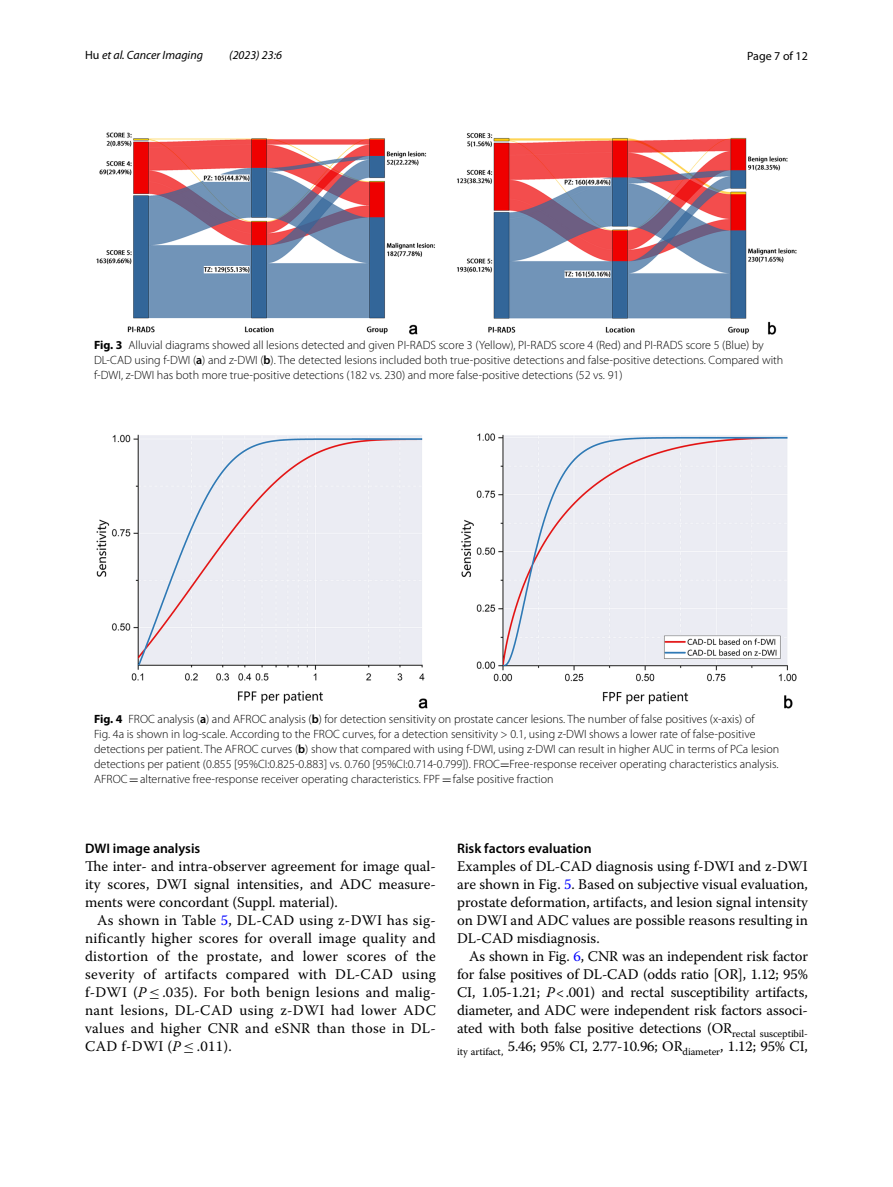
<style>
.page{position:relative;width:893px;height:1187px;background:#fff}
.page>*{position:absolute;margin:0;border:0;box-sizing:border-box;transform-origin:0 0}
.t1{font:14.7px/18px "Warnock Pro";color:#000;text-align:justify}
.t2{font:600 13.8px "Myriad Pro";color:#000}
.t3{font:300 12px/15px "Myriad Pro";color:#000}
.t4{font:italic 12px "Myriad Pro";color:#000}
.t5{font:12px "Myriad Pro";color:#000}
.s1{font-style:normal}
.s2{font-weight:700}
.s3{font-weight:600}
.s4{font-family:"MTSY";font-weight:400}
.s5{color:#00f}
.s6{font-style:italic}
.s7{font-family:"MTSY"}
</style>
<div class="page">
<img style="left:96px;top:133px;width:701px;height:201px">
<img style="left:96px;top:433px;width:701px;height:275px">
<p class="t4" style="left:85px;top:48px;width:120px"><span class="s1">Hu</span> et al. Cancer Imaging</p>
<p class="t4" style="left:229px;top:48px;width:54px">(2023) 23:6</p>
<p class="t5" style="left:747px;top:48px;width:62px">Page 7 of 12</p>
<p class="t3" style="left:94px;top:338px;width:691px"><span class="s2">Fig. 3</span> Alluvial diagrams showed all lesions detected and given PI-RADS score 3 (Yellow), PI-RADS score 4 (Red) and PI-RADS score 5 (Blue) by<br>DL-CAD using f-DWI (<span class="s3">a</span>) and z-DWI (<span class="s3">b</span>). The detected lesions included both true-positive detections and false-positive detections. Compared with f-DWI, z-DWI has both more true-positive detections (182 vs. 230) and more false-positive detections (52 vs. 91)</p>
<p class="t3" style="left:94px;top:712px;width:687px"><span class="s2">Fig. 4</span> FROC analysis (<span class="s3">a</span>) and AFROC analysis (<span class="s3">b</span>) for detection sensitivity on prostate cancer lesions. The number of false positives (x-axis) of<br>Fig. 4a is shown in log-scale. According to the FROC curves, for a detection sensitivity &gt; 0.1, using z-DWI shows a lower rate of false-positive detections per patient. The AFROC curves (<span class="s3">b</span>) show that compared with using f-DWI, using z-DWI can result in higher AUC in terms of PCa lesion detections per patient (0.855 [95%CI:0.825-0.883] vs. 0.760 [95%CI:0.714-0.799]). FROC<span class="s4">=</span>Free-response receiver operating characteristics analysis.<br>AFROC<span class="s4">=</span>alternative free-response receiver operating characteristics. FPF<span class="s4">=</span>false positive fraction</p>
<p class="t2" style="left:85px;top:839px;width:117px">DWI image analysis</p>
<p class="t1" style="left:85px;top:856px;width:352px">The inter- and intra-observer agreement for image qual&shy;ity scores, DWI signal intensities, and ADC measure&shy;ments were concordant (Suppl. material).</p>
<p class="t1" style="left:85px;top:910px;width:352px;text-indent:12px">As shown in Table <span class="s5">5</span>, DL-CAD using z-DWI has sig&shy;nificantly higher scores for overall image quality and distortion of the prostate, and lower scores of the severity of artifacts compared with DL-CAD using f-DWI (<span class="s6">P</span> <span class="s7">≤</span> .035). For both benign lesions and malig&shy;nant lesions, DL-CAD using z-DWI had lower ADC values and higher CNR and eSNR than those in DL-CAD f-DWI (<span class="s6">P</span> <span class="s7">≤</span> .011).</p>
<p class="t2" style="left:457px;top:839px;width:136px">Risk factors evaluation</p>
<p class="t1" style="left:457px;top:856px;width:352px">Examples of DL-CAD diagnosis using f-DWI and z-DWI are shown in Fig. <span class="s5">5</span>. Based on subjective visual evaluation, prostate deformation, artifacts, and lesion signal intensity on DWI and ADC values are possible reasons resulting in DL-CAD misdiagnosis.</p>
<p class="t1" style="left:457px;top:946px;width:352px;text-indent:12px">As shown in Fig. <span class="s5">6</span>, CNR was an independent risk factor for false positives of DL-CAD (odds ratio [OR], 1.12; 95% CI, 1.05-1.21; <span class="s6">P</span>&lt;.001) and rectal susceptibility artifacts, diameter, and ADC were independent risk factors associ&shy;ated with both false positive detections (OR<sub>rectal</sub> <sub>susceptibil&shy;ity</sub> <sub>artifact,</sub> 5.46; 95% CI, 2.77-10.96; OR<sub>diameter</sub>, 1.12; 95% CI,</p>
</div>
